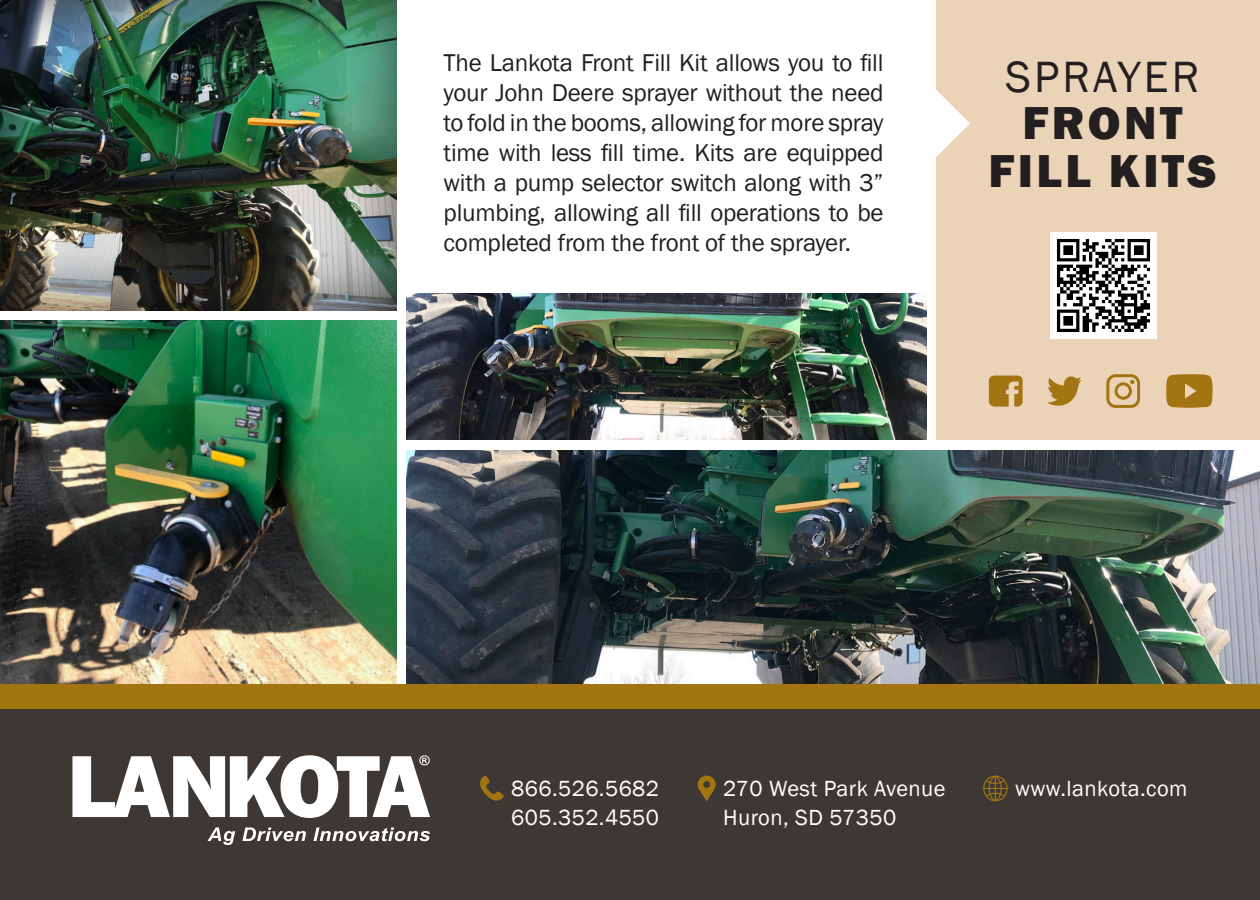
<style>
.page{position:relative;width:1260px;height:900px;background:#fff}
.page>*{position:absolute;margin:0;border:0;box-sizing:border-box;transform-origin:0 0}
.t1{font:800 47.5px/48px "Franklin Gothic";letter-spacing:.07em;color:#231f20;text-align:center}
.t2{font:45px "Franklin Gothic";letter-spacing:.07em;color:#231f20}
.t3{font:25px/30px "Franklin Gothic";letter-spacing:-.01em;color:#231f20;text-align:justify}
.t4{font:22.5px/28.2px "Franklin Gothic";letter-spacing:.02em;color:#fff}
</style>
<div class="page">
<img style="left:406px;top:450px;width:854px;height:234px">
<div style="left:0;top:709px;width:1260px;height:191px;background:#3e3835"></div>
<div style="left:0;top:684px;width:1260px;height:25px;background:#a37512"></div>
<svg style="left:208px;top:827px;width:27px;height:18px"></svg>
<svg style="left:242px;top:827px;width:64px;height:14px"></svg>
<svg style="left:314px;top:827px;width:116px;height:14px"></svg>
<svg style="left:72px;top:755px;width:358px;height:63px"></svg>
<svg style="left:480px;top:775px;width:24px;height:26px"></svg>
<svg style="left:698px;top:776px;width:18px;height:25px"></svg>
<svg style="left:983px;top:776px;width:25px;height:25px"></svg>
<div style="left:0;top:0;width:397px;height:311px;background:#231f20;opacity:.75"></div>
<div style="left:936px;top:0;width:324px;height:440px;background:#ead3b7"></div>
<svg style="left:936px;top:90px;width:34px;height:67px"></svg>
<img style="left:0;top:320px;width:396px;height:364px">
<svg style="left:1048px;top:376px;width:33px;height:30px"></svg>
<svg style="left:1106px;top:374px;width:34px;height:34px"></svg>
<svg style="left:1166px;top:374px;width:47px;height:34px;background:#ac8128"></svg>
<svg style="left:989px;top:376px;width:34px;height:31px"></svg>
<img style="left:1051px;top:233px;width:105px;height:105px">
<img style="left:406px;top:293px;width:520px;height:147px">
<p class="t3" style="left:444px;top:49px;width:442px">The Lankota Front Fill Kit allows you to fill your John Deere sprayer without the need to fold in the booms, allowing for more spray time with less fill time. Kits are equipped with a pump selector switch along with 3” plumbing, allowing all fill operations to be completed from the front of the sprayer.</p>
<p class="t2" style="left:1006px;top:49px;width:195px">SPRAYER</p>
<p class="t1" style="left:989px;top:99px;width:229px">FRONT<br>FILL KITS</p>
<p class="t4" style="left:511px;top:775px;width:150px">866.526.5682<br>605.352.4550</p>
<p class="t4" style="left:723px;top:775px;width:224px">270 West Park Avenue</p>
<p class="t4" style="left:723px;top:804px;width:175px">Huron, SD 57350</p>
<p class="t4" style="left:1015px;top:775px;width:174px">www.lankota.com</p>
</div>
